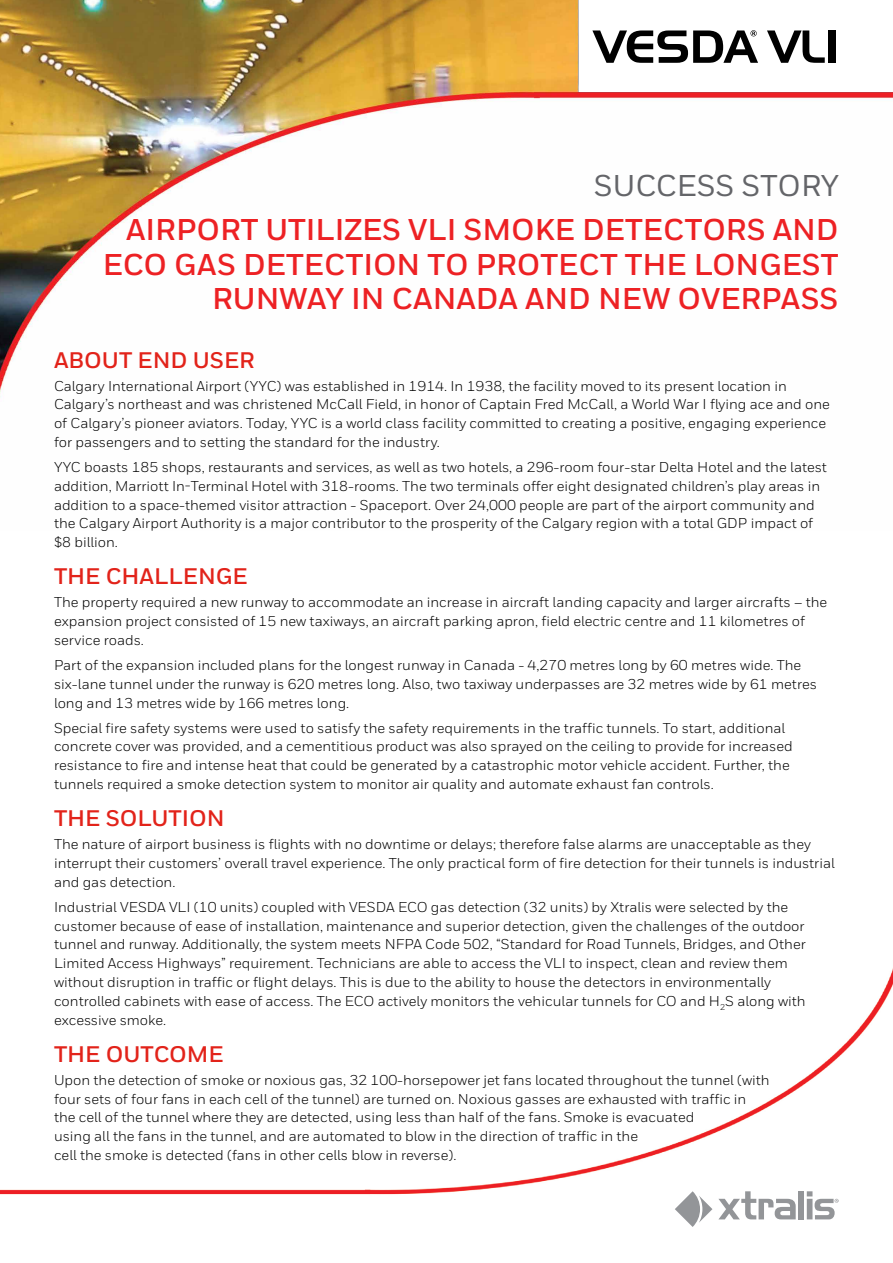
<style>
.page{position:relative;width:893px;height:1263px;background:#fff}
.page>*{position:absolute;margin:0;border:0;box-sizing:border-box;transform-origin:0 0}
.t1{font:700 30px/34.5px "Honeywell Sans";color:#ed2124;text-align:right}
.t2{font:500 30px "Honeywell Sans";color:#646569}
.t3{font:700 22.5px "Honeywell Sans";color:#e2231a}
.t4{font:14.25px/18.8px "Honeywell Sans";color:#000}
</style>
<div class="page">
<img style="left:0;top:0;width:893px;height:393px">
<img style="left:0;top:968px;width:893px;height:252px">
<svg style="left:718px;top:1191px;width:78px;height:28px"></svg>
<div style="left:798px;top:1191px;width:6px;height:28px;background:#939598"></div>
<svg style="left:675px;top:1191px;width:37px;height:36px"></svg>
<svg style="left:807px;top:1191px;width:32px;height:28px"></svg>
<svg style="left:767px;top:30px;width:58px;height:33px"></svg>
<div style="left:828px;top:30px;width:7px;height:33px;background:#000"></div>
<svg style="left:592px;top:30px;width:166px;height:33px"></svg>
<h1 class="t2" style="left:594px;top:167px;width:246px">SUCCESS STORY</h1>
<h1 class="t1" style="left:103px;top:213px;width:737px">AIRPORT UTILIZES VLI SMOKE DETECTORS AND<br>ECO GAS DETECTION TO PROTECT THE LONGEST<br>RUNWAY IN CANADA AND NEW OVERPASS</h1>
<h2 class="t3" style="left:54px;top:346px;width:202px">ABOUT END USER</h2>
<p class="t4" style="left:54px;top:376px;width:777px">Calgary International Airport (YYC) was established in 1914. In 1938, the facility moved to its present location in Calgary’s northeast and was christened McCall Field, in honor of Captain Fred McCall, a World War I flying ace and one of Calgary’s pioneer aviators. Today, YYC is a world class facility committed to creating a positive, engaging experience for passengers and to setting the standard for the industry.</p>
<p class="t4" style="left:54px;top:458px;width:774px">YYC boasts 185 shops, restaurants and services, as well as two hotels, a 296-room four-star Delta Hotel and the latest addition, Marriott In-Terminal Hotel with 318-rooms. The two terminals offer eight designated children’s play areas in addition to a space-themed visitor attraction - Spaceport. Over 24,000 people are part of the airport community and the Calgary Airport Authority is a major contributor to the prosperity of the Calgary region with a total GDP impact of $8 billion.</p>
<h2 class="t3" style="left:54px;top:563px;width:195px">THE CHALLENGE</h2>
<p class="t4" style="left:54px;top:593px;width:775px">The property required a new runway to accommodate an increase in aircraft landing capacity and larger aircrafts – the expansion project consisted of 15 new taxiways, an aircraft parking apron, field electric centre and 11 kilometres of service roads.</p>
<p class="t4" style="left:54px;top:656px;width:764px">Part of the expansion included plans for the longest runway in Canada - 4,270 metres long by 60 metres wide. The six-lane tunnel under the runway is 620 metres long. Also, two taxiway underpasses are 32 metres wide by 61 metres long and 13 metres wide by 166 metres long.</p>
<p class="t4" style="left:54px;top:718px;width:740px">Special fire safety systems were used to satisfy the safety requirements in the traffic tunnels. To start, additional concrete cover was provided, and a cementitious product was also sprayed on the ceiling to provide for increased resistance to fire and intense heat that could be generated by a catastrophic motor vehicle accident. Further, the tunnels required a smoke detection system to monitor air quality and automate exhaust fan controls.</p>
<h2 class="t3" style="left:54px;top:805px;width:172px">THE SOLUTION</h2>
<p class="t4" style="left:54px;top:835px;width:782px">The nature of airport business is flights with no downtime or delays; therefore false alarms are unacceptable as they interrupt their customers’ overall travel experience. The only practical form of fire detection for their tunnels is industrial and gas detection.</p>
<p class="t4" style="left:54px;top:898px;width:753px">Industrial VESDA VLI (10 units) coupled with VESDA ECO gas detection (32 units) by Xtralis were selected by the customer because of ease of installation, maintenance and superior detection, given the challenges of the outdoor tunnel and runway. Additionally, the system meets NFPA Code 502, “Standard for Road Tunnels, Bridges, and Other Limited Access Highways” requirement. Technicians are able to access the VLI to inspect, clean and review them without disruption in traffic or flight delays. This is due to the ability to house the detectors in environmentally controlled cabinets with ease of access. The ECO actively monitors the vehicular tunnels for CO and H<sub>2</sub>S along with excessive smoke.</p>
<h2 class="t3" style="left:54px;top:1040px;width:171px">THE OUTCOME</h2>
<p class="t4" style="left:54px;top:1070px;width:717px">Upon the detection of smoke or noxious gas, 32 100-horsepower jet fans located throughout the tunnel (with four sets of four fans in each cell of the tunnel) are turned on. Noxious gasses are exhausted with traffic in the cell of the tunnel where they are detected, using less than half of the fans. Smoke is evacuated<br>using all the fans in the tunnel, and are automated to blow in the direction of traffic in the<br>cell the smoke is detected (fans in other cells blow in reverse).</p>
</div>
